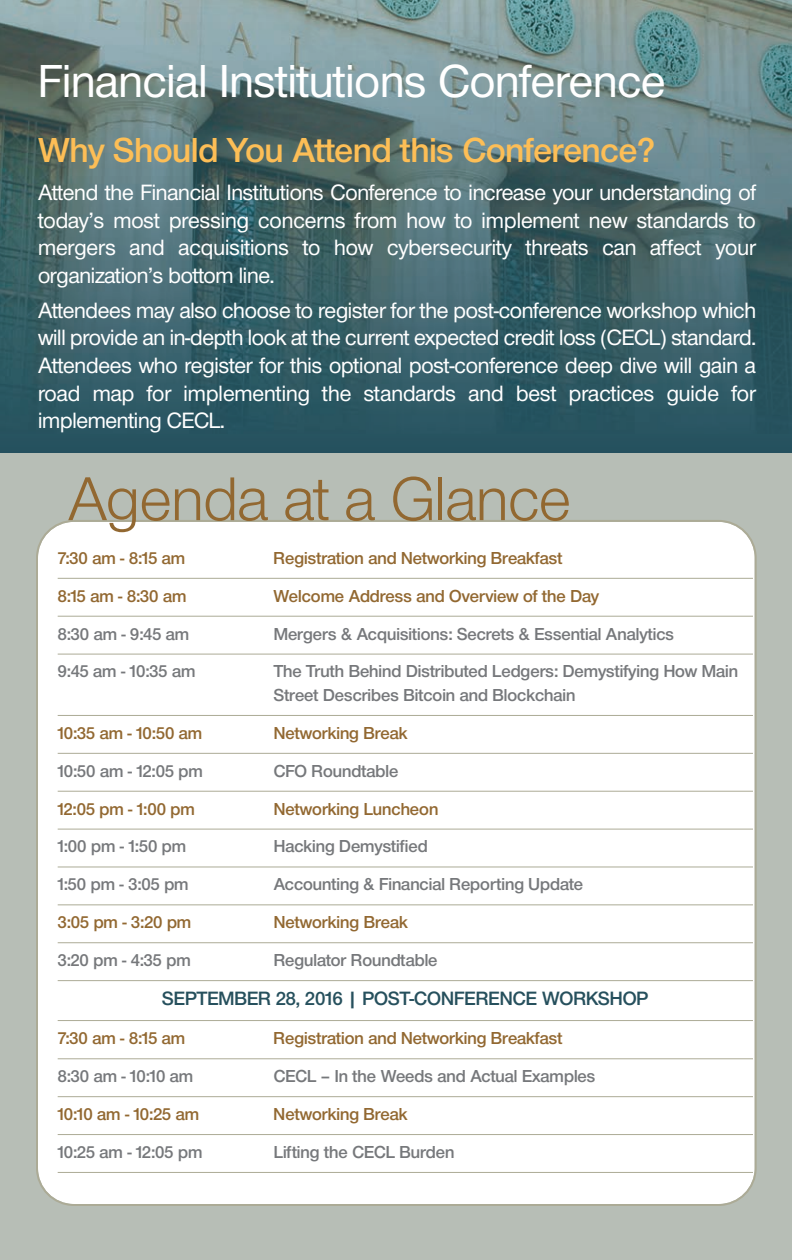
<style>
.page{position:relative;width:792px;height:1260px;background:#b7beb6}
.page>*{position:absolute;margin:0;border:0;box-sizing:border-box;transform-origin:0 0}
.t1{font:64px "Nimbus San Nov D";color:#926831}
.t2{font:500 48px "Nimbus San Nov D";color:#fff}
.t3{font:600 36px "Nimbus San Nov D";color:#fdbe56}
.t4{font:500 23px/27.6px "Nimbus San Nov D";color:#fff;text-align:justify}
.t5{font:600 20px "Nimbus San Nov D";color:#26505d}
.t6{font:600 18px/23.4px "Nimbus San Nov D";color:#76787b}
.t7{font:600 18px "Nimbus San Nov D";color:#926831}
</style>
<div class="page">
<img style="left:0;top:0;width:792px;height:434px">
<div style="left:36px;top:520px;width:721px;height:686px;background:#fff"></div>
<hr style="left:58px;top:578px;width:695px;height:1px;background:#acab96">
<hr style="left:58px;top:616px;width:695px;height:1px;background:#acab96">
<hr style="left:58px;top:654px;width:695px;height:1px;background:#acab96">
<hr style="left:58px;top:715px;width:695px;height:1px;background:#acab96">
<hr style="left:58px;top:753px;width:695px;height:1px;background:#acab96">
<hr style="left:58px;top:791px;width:695px;height:1px;background:#acab96">
<hr style="left:58px;top:829px;width:695px;height:1px;background:#acab96">
<hr style="left:58px;top:867px;width:695px;height:1px;background:#acab96">
<hr style="left:58px;top:905px;width:695px;height:1px;background:#acab96">
<hr style="left:58px;top:942px;width:695px;height:1px;background:#acab96">
<hr style="left:58px;top:980px;width:695px;height:1px;background:#acab96">
<hr style="left:58px;top:1020px;width:695px;height:1px;background:#acab96">
<hr style="left:58px;top:1058px;width:695px;height:1px;background:#acab96">
<hr style="left:58px;top:1096px;width:695px;height:1px;background:#acab96">
<hr style="left:58px;top:1134px;width:695px;height:1px;background:#acab96">
<hr style="left:58px;top:1172px;width:695px;height:1px;background:#acab96">
<h2 class="t2" style="left:38px;top:65px;width:629px">Financial Institutions Conference</h2>
<h3 class="t3" style="left:38px;top:138px;width:618px">Why Should You Attend this Conference?</h3>
<p class="t4" style="left:38px;top:181px;width:720px">Attend the Financial Institutions Conference to increase your understanding of today’s most pressing concerns from how to implement new standards to mergers and acquisitions to how cybersecurity threats can affect your organization’s bottom line.</p>
<p class="t4" style="left:38px;top:299px;width:720px">Attendees may also choose to register for the post-conference workshop which will provide an in-depth look at the current expected credit loss (CECL) standard.<br>Attendees who register for this optional post-conference deep dive will gain a road map for implementing the standards and best practices guide for implementing CECL.</p>
<h1 class="t1" style="left:68px;top:477px;width:504px">Agenda at a Glance</h1>
<p class="t7" style="left:58px;top:552px;width:129px">7:30 am - 8:15 am</p>
<p class="t7" style="left:274px;top:552px;width:290px">Registration and Networking Breakfast</p>
<p class="t7" style="left:58px;top:590px;width:130px">8:15 am - 8:30 am</p>
<p class="t7" style="left:274px;top:590px;width:327px">Welcome Address and Overview of the Day</p>
<p class="t6" style="left:58px;top:624px;width:133px">8:30 am - 9:45 am</p>
<p class="t6" style="left:274px;top:624px;width:402px">Mergers &amp; Acquisitions: Secrets &amp; Essential Analytics</p>
<p class="t6" style="left:58px;top:661px;width:139px">9:45 am - 10:35 am</p>
<p class="t6" style="left:274px;top:661px;width:466px">The Truth Behind Distributed Ledgers: Demystifying How Main<br>Street Describes Bitcoin and Blockchain</p>
<p class="t7" style="left:58px;top:727px;width:146px">10:35 am - 10:50 am</p>
<p class="t7" style="left:274px;top:727px;width:135px">Networking Break</p>
<p class="t6" style="left:58px;top:761px;width:147px">10:50 am - 12:05 pm</p>
<p class="t6" style="left:274px;top:761px;width:126px">CFO Roundtable</p>
<p class="t7" style="left:58px;top:803px;width:139px">12:05 pm - 1:00 pm</p>
<p class="t7" style="left:274px;top:803px;width:166px">Networking Luncheon</p>
<p class="t6" style="left:58px;top:836px;width:130px">1:00 pm - 1:50 pm</p>
<p class="t6" style="left:274px;top:836px;width:155px">Hacking Demystified</p>
<p class="t6" style="left:58px;top:874px;width:132px">1:50 pm - 3:05 pm</p>
<p class="t6" style="left:274px;top:874px;width:311px">Accounting &amp; Financial Reporting Update</p>
<p class="t7" style="left:58px;top:916px;width:135px">3:05 pm - 3:20 pm</p>
<p class="t7" style="left:274px;top:916px;width:136px">Networking Break</p>
<p class="t6" style="left:58px;top:950px;width:135px">3:20 pm - 4:35 pm</p>
<p class="t6" style="left:274px;top:950px;width:165px">Regulator Roundtable</p>
<p class="t5" style="left:162px;top:992px;width:488px">SEPTEMBER 28, 2016 | POST-CONFERENCE WORKSHOP</p>
<p class="t7" style="left:58px;top:1032px;width:129px">7:30 am - 8:15 am</p>
<p class="t7" style="left:274px;top:1032px;width:290px">Registration and Networking Breakfast</p>
<p class="t6" style="left:58px;top:1066px;width:137px">8:30 am - 10:10 am</p>
<p class="t6" style="left:274px;top:1066px;width:323px">CECL – In the Weeds and Actual Examples</p>
<p class="t7" style="left:58px;top:1108px;width:143px">10:10 am - 10:25 am</p>
<p class="t7" style="left:274px;top:1108px;width:135px">Networking Break</p>
<p class="t6" style="left:58px;top:1142px;width:146px">10:25 am - 12:05 pm</p>
<p class="t6" style="left:274px;top:1142px;width:182px">Lifting the CECL Burden</p>
</div>
